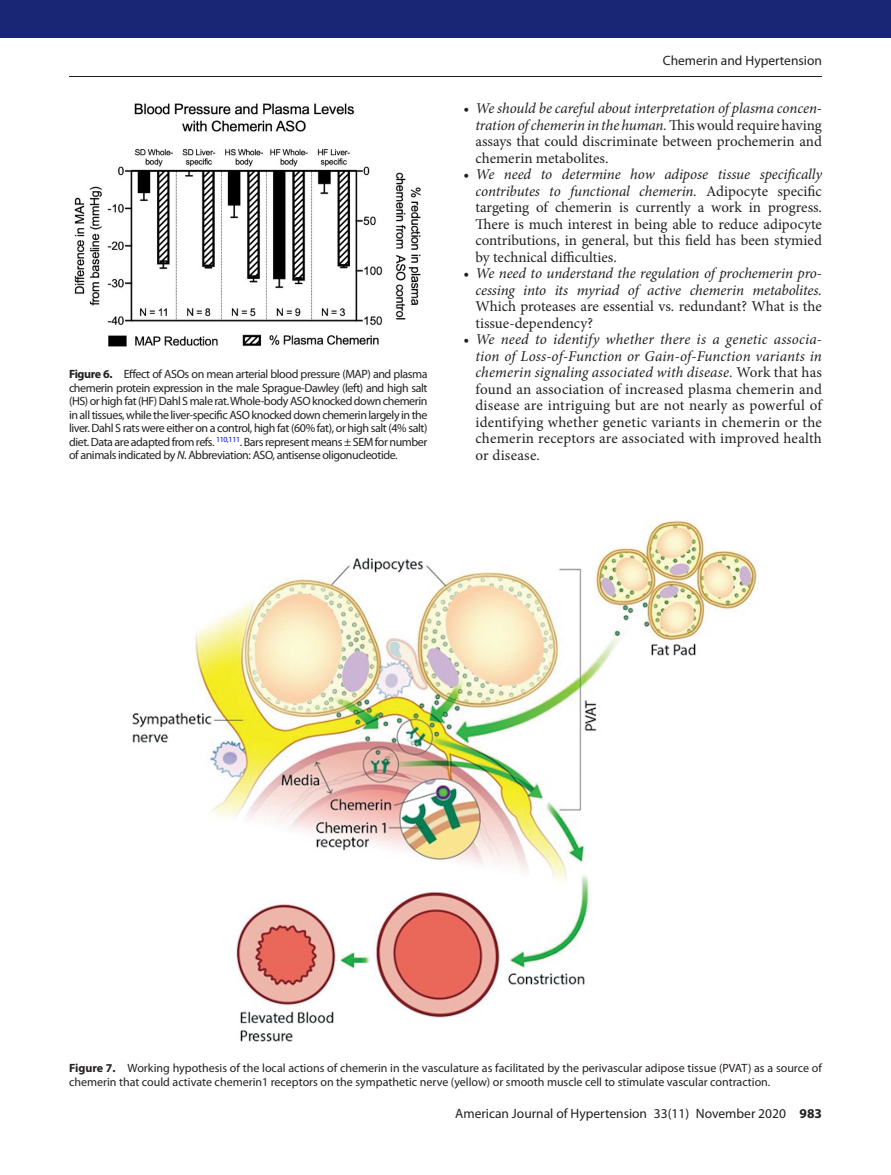
<style>
.page{position:relative;width:891px;height:1175px;background:#fff}
.page>*{position:absolute;margin:0;border:0;box-sizing:border-box;transform-origin:0 0}
.t1{font:15px/16.5px "Minion Pro";color:#231f20;text-align:justify}
.t2{font:italic 15px/16.5px "Minion Pro";letter-spacing:-.01em;color:#231f20;text-align:right}
.t3{font:13.5px "Myriad Pro";color:#231f20}
.t4{font:12px/13.5px "Myriad Pro";color:#231f20;text-align:justify}
.s1{font-weight:700}
.s2{font-style:italic}
.s3{font-style:normal}
</style>
<div class="page">
<hr style="left:69px;top:76px;width:753px;height:1px;background:#231f20">
<div style="left:0;top:0;width:891px;height:38px;background:#192575"></div>
<img style="left:74px;top:103px;width:347px;height:244px">
<img style="left:132px;top:520px;width:626px;height:522px">
<p class="t4" style="left:69px;top:367px;width:360px"><span class="s1">Figure 6.</span> Effect of ASOs on mean arterial blood pressure (MAP) and plasma chemerin protein expression in the male Sprague-Dawley (left) and high salt (HS) or high fat (HF) Dahl S male rat. Whole-body ASO knocked down chemerin in all tissues, while the liver-specific ASO knocked down chemerin largely in the liver. Dahl S rats were either on a control, high fat (60% fat), or high salt (4% salt) diet. Data are adapted from refs. <sup>110</sup><sup>,</sup><sup>111</sup>. Bars represent means ± SEM for number of animals indicated by <span class="s2">N</span>. Abbreviation: ASO, antisense oligonucleotide.</p>
<p class="t3" style="left:663px;top:52px;width:161px">Chemerin and Hypertension</p>
<p class="t1" style="left:475px;top:100px;width:348px;text-indent:-12px">• <span class="s2">We should be careful about interpretation of plasma concen&shy;tration of chemerin in the human.</span> This would require having assays that could discriminate between prochemerin and chemerin metabolites.</p>
<p class="t1" style="left:475px;top:166px;width:348px;text-indent:-12px">• <span class="s2">We need to determine how adipose tissue specifically contributes to functional chemerin.</span> Adipocyte specific targeting of chemerin is currently a work in progress.<br>There is much interest in being able to reduce adipocyte contributions, in general, but this field has been stymied by technical difficulties.</p>
<p class="t2" style="left:463px;top:265px;width:360px"><span class="s3">•</span> We need to understand the regulation of prochemerin pro&shy;cessing into its myriad of active chemerin metabolites.</p>
<p class="t1" style="left:475px;top:298px;width:348px">Which proteases are essential vs. redundant? What is the tissue-dependency?</p>
<p class="t1" style="left:475px;top:331px;width:348px;text-indent:-12px">• <span class="s2">We need to identify whether there is a genetic associa&shy;tion of Loss-of-Function or Gain-of-Function variants in chemerin signaling associated with disease.</span> Work that has found an association of increased plasma chemerin and disease are intriguing but are not nearly as powerful of identifying whether genetic variants in chemerin or the chemerin receptors are associated with improved health or disease.</p>
<p class="t4" style="left:69px;top:1060px;width:754px"><span class="s1">Figure 7.</span> Working hypothesis of the local actions of chemerin in the vasculature as facilitated by the perivascular adipose tissue (PVAT) as a source of chemerin that could activate chemerin1 receptors on the sympathetic nerve (yellow) or smooth muscle cell to stimulate vascular contraction.</p>
<p class="t3" style="left:455px;top:1105px;width:368px">American Journal of Hypertension 33(11) November 2020 <span class="s1">983</span></p>
</div>
